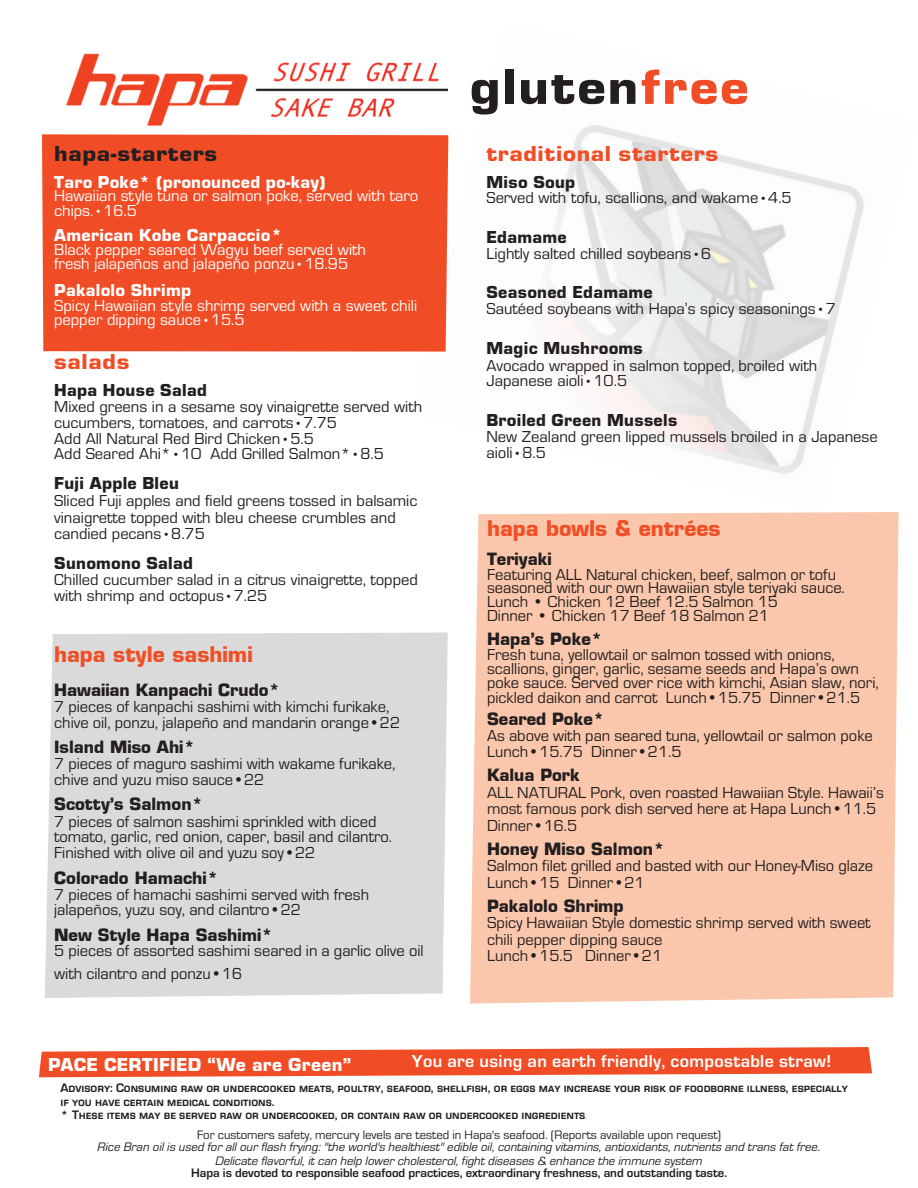
<style>
.page{position:relative;width:918px;height:1188px;background:#fff}
.page>*{position:absolute;margin:0;border:0;box-sizing:border-box;transform-origin:0 0}
.t1{font:51px "Eurostile Black DTC";letter-spacing:.03em;color:#231f20;scale:1.1 1}
.t2{font:22.5px "Eurostile Black DTC";letter-spacing:.03em;color:#f04d26;scale:1.1 1}
.t3{font:22.5px "Eurostile Black DTC";letter-spacing:.03em;color:#231f20;scale:1.1 1}
.t4{font:700 21px "Eurostile";color:#f04f26}
.t5{font:19.5px "Eurostile Black DTC";letter-spacing:.02em;color:#fff}
.t6{font:18px "Eurostile Black DTC";letter-spacing:.02em;color:#231f20}
.t7{font:18px "Eurostile Black DTC";letter-spacing:.02em;color:#fff}
.t8{font:700 18px "Eurostile";letter-spacing:.02em;color:#fff}
.t9{font:16.5px/16.4px "Eurostile";color:#231f20}
.t10{font:16.5px/15.8px "Eurostile Roman DTC";color:#231f20}
.t11{font:16.5px/14px "Eurostile Roman DTC";color:#fff}
.t12{font:700 16.5px "Eurostile";color:#231f20}
.t13{font:700 12.75px/13.5px "Eurostile SC";color:#231f20}
.t14{font:italic 12.75px/13.6px "Eurostile";color:#231f20;text-align:center}
.t15{font:12.75px "Eurostile";color:#231f20}
.t16{font:700 12.75px "Eurostile";letter-spacing:-.005em;color:#231f20}
.s1{font-family:"Eurostile"}
.s2{color:#f04d26}
.s3{font-size:6px}
</style>
<div class="page">
<img style="left:66px;top:53px;width:345px;height:73px">
<img style="left:411px;top:62px;width:453px;height:412px">
<div style="left:45px;top:633px;width:403px;height:365px;background:#dbdada"></div>
<div style="left:42px;top:134px;width:406px;height:218px;background:#f04d26"></div>
<svg style="left:39px;top:1047px;width:833px;height:30px;background:#f26543"></svg>
<div style="left:470px;top:512px;width:429px;height:491px;background:#fbc7ac"></div>
<h2 class="t3" style="left:54px;top:142px;width:150px">hapa-starters</h2>
<p class="t7" style="left:54px;top:172px;width:273px">Taro Poke* (pronounced po-kay)</p>
<p class="t11" style="left:54px;top:189px;width:366px;line-height:14.5px">Hawaiian style tuna or salmon poke, served with taro chips.•<span class="s1">16.5</span></p>
<p class="t7" style="left:54px;top:226px;width:230px">American Kobe Carpaccio*</p>
<p class="t11" style="left:54px;top:243px;width:313px">Black pepper seared Wagyu beef served with fresh jalapeños and jalapeño ponzu•18.<span class="s1">9</span>5</p>
<p class="t7" style="left:54px;top:280px;width:138px">Pakalolo Shrimp</p>
<p class="t11" style="left:54px;top:298px;width:365px">Spicy Hawaiian <span class="s1">s</span>tyle shrimp served with a sweet chili pepper dipping sauce•<span class="s1">15.5</span></p>
<h2 class="t2" style="left:54px;top:349px;width:70px">salads</h2>
<p class="t6" style="left:54px;top:380px;width:154px">Hapa House Salad</p>
<p class="t10" style="left:54px;top:399px;width:369px">Mixed greens in a sesame soy vinaigrette served with cucumbers, tomatoes, and carrot<span class="s1">s</span>•7<span class="s1">.75<br></span>Add All Natural Red Bird Chicken•5<span class="s1">.5<br></span>Add Seared Ahi*•10 Add Grilled Salmon*•8.5</p>
<p class="t6" style="left:54px;top:474px;width:126px">Fuji Apple Bleu</p>
<p class="t10" style="left:54px;top:493px;width:365px;line-height:16.5px">Sliced Fuji apples and field greens tossed in balsamic vinaigrette topped with bleu cheese crumbles and candied pecans•8<span class="s1">.75</span></p>
<p class="t6" style="left:54px;top:553px;width:140px">Sunomono Salad</p>
<p class="t10" style="left:54px;top:572px;width:365px">Chilled cucumber salad in a <span class="s1">citrus</span> vinaigrette, topped with shrimp and octopus•<span class="s1">7.25</span></p>
<p class="t4" style="left:54px;top:642px;width:200px">hapa style sashimi</p>
<p class="t12" style="left:54px;top:680px;width:228px">Hawaiian Kanpachi Crudo*</p>
<p class="t9" style="left:54px;top:698px;width:348px;line-height:15.5px">7 pieces of kanpachi sashimi with kimchi furikake, chive oil, ponzu, jalapeño and mandarin orange•22</p>
<p class="t12" style="left:54px;top:737px;width:143px">Island Miso Ahi*</p>
<p class="t9" style="left:54px;top:755px;width:343px;line-height:15.5px">7 pieces of maguro sashimi with wakame furikake, chive and yuzu miso sauce•22</p>
<p class="t12" style="left:54px;top:794px;width:151px">Scotty’s Salmon*</p>
<p class="t9" style="left:54px;top:813px;width:339px;line-height:15.8px">7 pieces of salmon sashimi sprinkled with diced tomato, garlic, red onion, caper, basil and cilantro.<br>Finished with olive oil and yuzu soy•22</p>
<p class="t12" style="left:54px;top:868px;width:166px">Colorado Hamachi*</p>
<p class="t9" style="left:54px;top:886px;width:316px;line-height:15.5px">7 pieces of hamachi sashimi served with fresh jalapeños, yuzu soy, and cilantro•22</p>
<p class="t12" style="left:54px;top:925px;width:220px">New Style Hapa Sashimi*</p>
<p class="t9" style="left:54px;top:938px;width:371px;line-height:23.1px">5 pieces of assorted sashimi seared in a garlic olive oil with cilantro and ponzu•16</p>
<h1 class="t1" style="left:470px;top:59px;width:255px">gluten<span class="s2">free</span></h1>
<h2 class="t2" style="left:486px;top:141px;width:212px">traditional starters</h2>
<p class="t6" style="left:486px;top:172px;width:90px">Miso Soup</p>
<p class="t10" style="left:486px;top:190px;width:307px">Served with tofu, scallions, and wakame•<span class="s1">4.5</span></p>
<p class="t6" style="left:486px;top:228px;width:82px">Edamame</p>
<p class="t10" style="left:486px;top:245px;width:226px">Lightly salted chilled soybeans•<span class="s1">6</span></p>
<p class="t6" style="left:486px;top:283px;width:168px">Seasoned Edamame</p>
<p class="t10" style="left:486px;top:301px;width:351px">Sautéed soybeans with Hapa’s spicy seasonings•<span class="s1">7</span></p>
<p class="t6" style="left:486px;top:338px;width:158px">Magic Mushrooms</p>
<p class="t10" style="left:486px;top:357px;width:332px">Avocado wrapped in salmon topped<span class="s1">, broiled</span> with<br>Japanese aioli•<span class="s1">10.5</span></p>
<p class="t6" style="left:486px;top:411px;width:192px">Broiled Green Mussels</p>
<p class="t10" style="left:486px;top:429px;width:393px">New Zealand green lipped mussels broiled in a Japanese aioli•<span class="s1">8.5</span></p>
<p class="t4" style="left:487px;top:515px;width:235px">hapa bowls &amp; entrées</p>
<p class="t12" style="left:487px;top:549px;width:66px">Teriyaki</p>
<p class="t9" style="left:487px;top:567px;width:359px;line-height:13.8px">Featuring ALL Natural chicken, beef, salmon or tofu seasoned with our own Hawaiian style teriyaki sauce.<br>Lunch • Chicken 12 Beef 12.5 Salmon 15<br>Dinner • Chicken 17 Beef 18 Salmon 21</p>
<p class="t12" style="left:487px;top:629px;width:117px">Hapa’s Poke*</p>
<p class="t9" style="left:487px;top:647px;width:393px;line-height:14.2px">Fresh tuna, yellowtail or salmon tossed with onions, scallions, ginger, garlic, sesame seeds and Hapa’s own poke sauce. Served over rice with kimchi, Asian slaw, nori, pickled daikon and carrot Lunch•15.75 Dinner•21.5</p>
<p class="t12" style="left:487px;top:708px;width:119px">Seared Poke*</p>
<p class="t9" style="left:487px;top:727px;width:387px">As above with pan seared tuna, yellowtail or salmon poke<br>Lunch•15.75 Dinner•21.5</p>
<p class="t12" style="left:487px;top:765px;width:94px">Kalua Pork</p>
<p class="t9" style="left:487px;top:784px;width:398px">ALL NATURAL Pork, oven roasted Hawaiian Style. Hawaii’s most famous pork dish served here at Hapa Lunch•11.5<br>Dinner•16.5</p>
<p class="t12" style="left:487px;top:838px;width:179px">Honey Miso Salmon*</p>
<p class="t9" style="left:487px;top:857px;width:388px">Salmon filet grilled and basted with our Honey-Miso glaze<br>Lunch•15 Dinner•21</p>
<p class="t12" style="left:487px;top:895px;width:138px">Pakalolo Shrimp</p>
<p class="t9" style="left:487px;top:914px;width:385px">Spicy Hawaiian Style domestic shrimp served with sweet chili pepper dipping sauce<br>Lunch•15.5 Dinner•21</p>
<p class="t5" style="left:48px;top:1054px;width:304px">PACE CERTIFIED “We are Green”</p>
<p class="t8" style="left:412px;top:1049px;width:421px">You are using an earth friendly, compostable straw!</p>
<p class="t13" style="left:61px;top:1081px;width:789px">Advisory: Consuming raw or undercooked meats, poultry, seafood, shellfish, or eggs may increase your risk of foodborne illness, especially if you have certain medical conditions.<br>* These items may be served raw or undercooked, or contain raw or undercooked ingredients<span class="s3">.</span></p>
<p class="t15" style="left:197px;top:1127px;width:526px">For customers safety, mercury levels are tested in Hapa's seafood. (Reports available upon request)</p>
<p class="t14" style="left:98px;top:1140px;width:724px">Rice Bran oil is used for all our flash frying: "the world's healthiest" edible oil, containing vitamins, antioxidants, nutrients and trans fat free.<br>Delicate flavorful, it can help lower cholesterol, fight diseases &amp; enhance the immune system</p>
<p class="t16" style="left:191px;top:1164px;width:537px">Hapa is devoted to responsible seafood practices, extraordinary freshness, and outstanding taste.</p>
</div>
